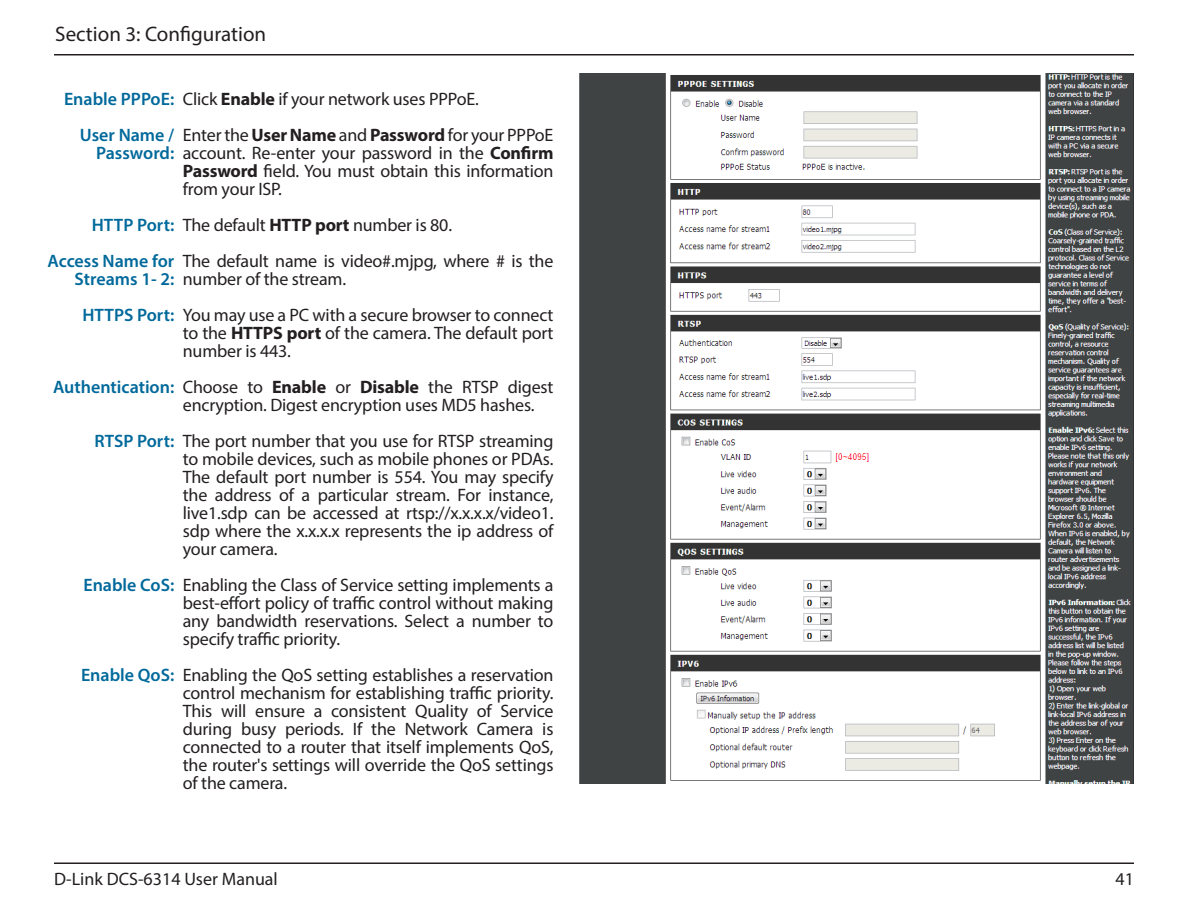
<style>
.page{position:relative;width:1188px;height:918px;background:#fff}
.page>*{position:absolute;margin:0;border:0;box-sizing:border-box;transform-origin:0 0}
.t1{font:21px "Myriad Pro";color:#231f20}
.t2{font:18px/18px "Myriad Pro";letter-spacing:-.01em;color:#231f20}
.t3{font:600 18px/36px "Myriad Pro";color:#00699b;text-align:right}
.s1{font-weight:700}
</style>
<div class="page">
<hr style="left:54px;top:862px;width:1080px;height:2px;background:#231f20">
<hr style="left:54px;top:54px;width:1080px;height:2px;background:#231f20">
<img style="left:580px;top:74px;width:554px;height:710px">
<p class="t1" style="left:55px;top:21px;width:213px">Section 3: Configuration</p>
<p class="t3" style="left:64px;top:81px;width:112px">Enable PPPoE:<br>User Name /</p>
<p class="t3" style="left:96px;top:135px;width:80px">Password:</p>
<p class="t3" style="left:48px;top:207px;width:128px">HTTP Port:<br>Access Name for</p>
<p class="t3" style="left:75px;top:261px;width:101px;text-align:center">Streams 1- 2:<br>HTTPS Port:</p>
<p class="t3" style="left:53px;top:369px;width:123px">Authentication:</p>
<p class="t3" style="left:94px;top:423px;width:81px">RTSP Port:</p>
<p class="t3" style="left:83px;top:567px;width:92px">Enable CoS:</p>
<p class="t3" style="left:81px;top:657px;width:95px">Enable QoS:</p>
<p class="t2" style="left:183px;top:81px;width:372px;line-height:36px">Click <span class="s1">Enable</span> if your network uses PPPoE.<br>Enter the <span class="s1">User Name</span> and <span class="s1">Password</span> for your PPPoE</p>
<p class="t2" style="left:183px;top:144px;width:372px;text-align:justify">account. Re-enter your password in the <span class="s1">Confirm Password</span> field. You must obtain this information from your ISP.</p>
<p class="t2" style="left:183px;top:207px;width:372px;line-height:36px">The default <span class="s1">HTTP port</span> number is 80.<br>The default name is video#.mjpg, where # is the</p>
<p class="t2" style="left:183px;top:261px;width:372px;line-height:36px">number of the stream.<br>You may use a PC with a secure browser to connect</p>
<p class="t2" style="left:183px;top:324px;width:372px">to the <span class="s1">HTTPS port</span> of the camera. The default port number is 443.</p>
<p class="t2" style="left:183px;top:378px;width:372px">Choose to <span class="s1">Enable</span> or <span class="s1">Disable</span> the RTSP digest encryption. Digest encryption uses MD5 hashes.</p>
<p class="t2" style="left:183px;top:432px;width:372px;text-align:justify">The port number that you use for RTSP streaming to mobile devices, such as mobile phones or PDAs.<br>The default port number is 554. You may specify the address of a particular stream. For instance, live1.sdp can be accessed at rtsp://x.x.x.x/video1. sdp where the x.x.x.x represents the ip address of your camera.</p>
<p class="t2" style="left:183px;top:576px;width:372px;text-align:justify">Enabling the Class of Service setting implements a best-effort policy of traffic control without making any bandwidth reservations. Select a number to specify traffic priority.</p>
<p class="t2" style="left:183px;top:666px;width:372px;text-align:justify">Enabling the QoS setting establishes a reservation control mechanism for establishing traffic priority.<br>This will ensure a consistent Quality of Service during busy periods. If the Network Camera is connected to a router that itself implements QoS, the router's settings will override the QoS settings of the camera.</p>
<p class="t2" style="left:54px;top:870px;width:225px">D-Link DCS-6314 User Manual</p>
<p class="t2" style="left:1116px;top:870px;width:20px">41</p>
</div>
